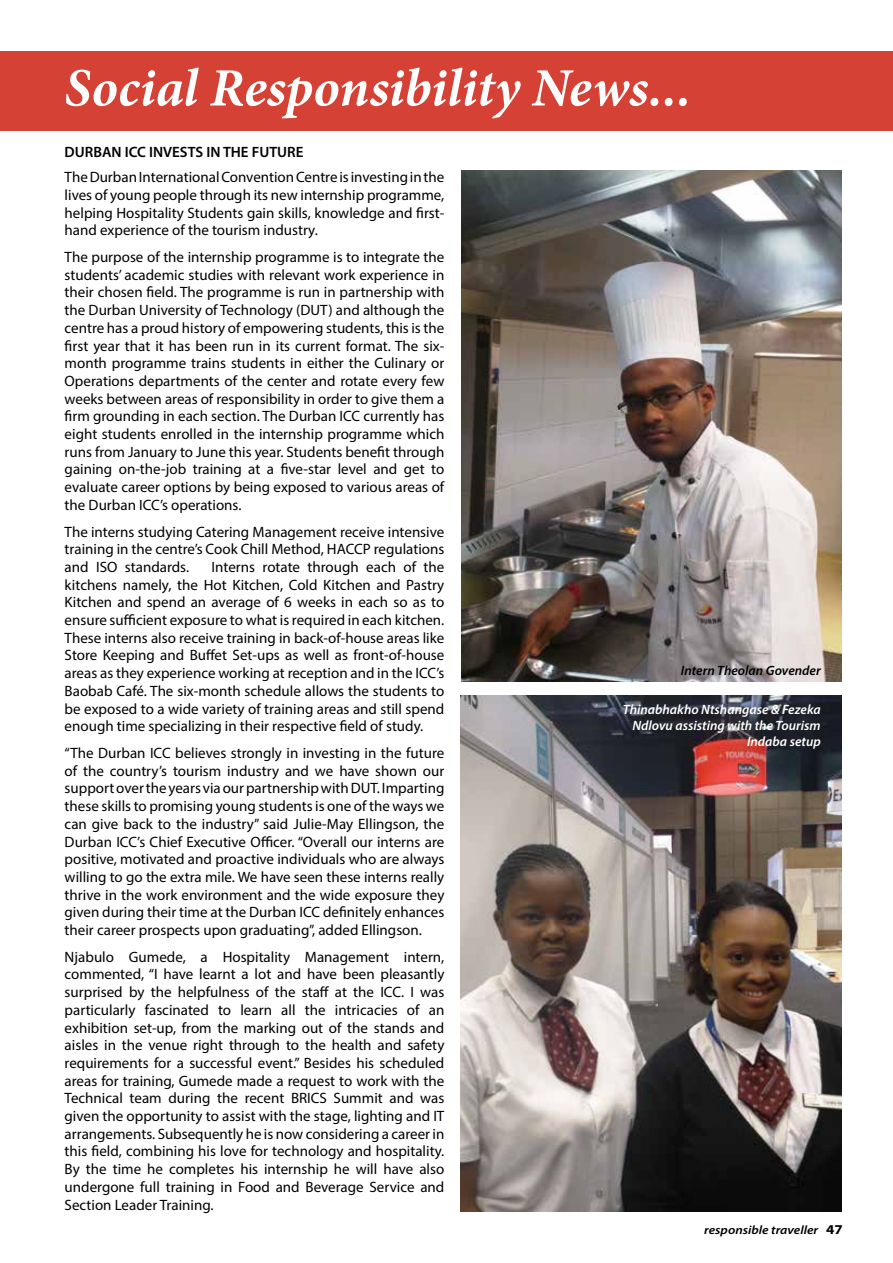
<style>
.page{position:relative;width:893px;height:1263px;background:#fff}
.page>*{position:absolute;margin:0;border:0;box-sizing:border-box;transform-origin:0 0}
.t1{font:italic 700 54px "Minion Pro";color:#fff}
.t2{font:15px/17.7px "Myriad Pro";color:#000;text-align:justify}
.t3{font:600 15px "Myriad Pro";color:#000}
.t4{font:italic 600 13.5px/16.2px "Myriad Pro";color:#fff;text-align:right}
.t5{font:italic 600 13.5px "Myriad Pro";color:#000}
.t6{font:italic 600 12.15px "Myriad Pro";color:#000;scale:1.11 1}
.s1{font-weight:700;font-style:normal;font-size:13.5px}
</style>
<div class="page">
<div style="left:0;top:52px;width:893px;height:79px;background:#d54134"></div>
<img style="left:461px;top:171px;width:381px;height:510px">
<img style="left:461px;top:696px;width:380px;height:516px">
<h1 class="t1" style="left:64px;top:50px;width:628px">Social Responsibility News...</h1>
<p class="t3" style="left:65px;top:142px;width:240px">DURBAN ICC INVESTS IN THE FUTURE</p>
<p class="t2" style="left:65px;top:168px;width:381px">The Durban International Convention Centre is investing in the lives of young people through its new internship programme, helping Hospitality Students gain skills, knowledge and first&shy;hand experience of the tourism industry.</p>
<p class="t2" style="left:65px;top:248px;width:381px">The purpose of the internship programme is to integrate the students’ academic studies with relevant work experience in their chosen field. The programme is run in partnership with the Durban University of Technology (DUT) and although the centre has a proud history of empowering students, this is the first year that it has been run in its current format. The six&shy;month programme trains students in either the Culinary or Operations departments of the center and rotate every few weeks between areas of responsibility in order to give them a firm grounding in each section. The Durban ICC currently has eight students enrolled in the internship programme which runs from January to June this year. Students benefit through gaining on-the-job training at a five-star level and get to evaluate career options by being exposed to various areas of the Durban ICC’s operations.</p>
<p class="t2" style="left:65px;top:522px;width:381px">The interns studying Catering Management receive intensive training in the centre’s Cook Chill Method, HACCP regulations and ISO standards.</p>
<p class="t2" style="left:65px;top:558px;width:381px;text-indent:147px">Interns rotate through each of the kitchens namely, the Hot Kitchen, Cold Kitchen and Pastry Kitchen and spend an average of 6 weeks in each so as to ensure sufficient exposure to what is required in each kitchen.<br>These interns also receive training in back-of-house areas like Store Keeping and Buffet Set-ups as well as front-of-house areas as they experience working at reception and in the ICC’s Baobab Café. The six-month schedule allows the students to be exposed to a wide variety of training areas and still spend enough time specializing in their respective field of study.</p>
<p class="t2" style="left:65px;top:744px;width:381px">“The Durban ICC believes strongly in investing in the future of the country’s tourism industry and we have shown our support over the years via our partnership with DUT. Imparting these skills to promising young students is one of the ways we can give back to the industry” said Julie-May Ellingson, the Durban ICC’s Chief Executive Officer. “Overall our interns are positive, motivated and proactive individuals who are always willing to go the extra mile. We have seen these interns really thrive in the work environment and the wide exposure they given during their time at the Durban ICC definitely enhances their career prospects upon graduating”, added Ellingson.</p>
<p class="t2" style="left:65px;top:947px;width:381px">Njabulo Gumede, a Hospitality Management intern, commented, “I have learnt a lot and have been pleasantly surprised by the helpfulness of the staff at the ICC. I was particularly fascinated to learn all the intricacies of an exhibition set-up, from the marking out of the stands and aisles in the venue right through to the health and safety requirements for a successful event.” Besides his scheduled areas for training, Gumede made a request to work with the Technical team during the recent BRICS Summit and was given the opportunity to assist with the stage, lighting and IT arrangements. Subsequently he is now considering a career in this field, combining his love for technology and hospitality.<br>By the time he completes his internship he will have also undergone full training in Food and Beverage Service and Section Leader Training.</p>
<p class="t5" style="left:681px;top:662px;width:141px">Intern Theolan Govender</p>
<p class="t4" style="left:623px;top:701px;width:199px">Thinabhakho Ntshangase &amp; Fezeka<br>Ndlovu assisting with the Tourism<br>Indaba setup</p>
<p class="t6" style="left:704px;top:1222px;width:126px">responsible traveller <span class="s1">47</span></p>
</div>
